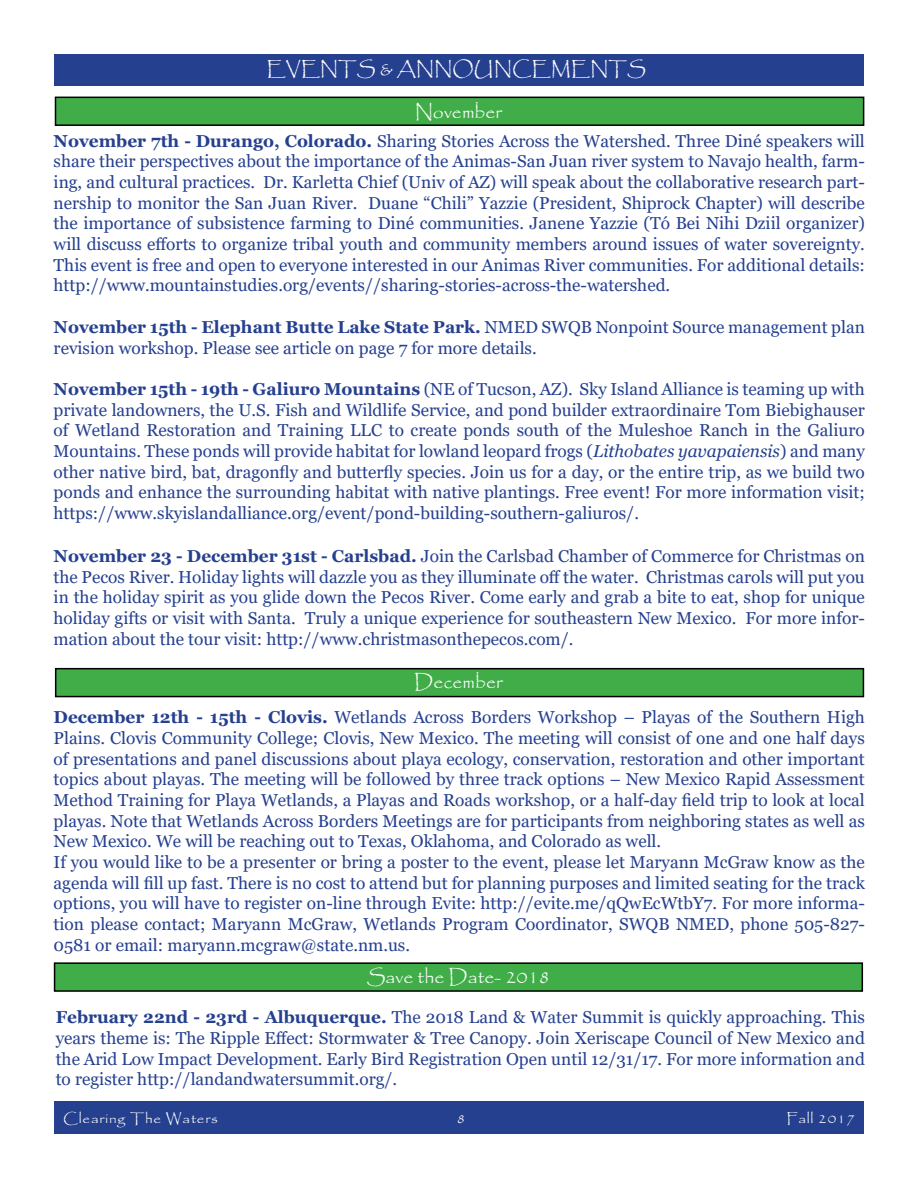
<style>
.page{position:relative;width:918px;height:1188px;background:#fff}
.page>*{position:absolute;margin:0;border:0;box-sizing:border-box;transform-origin:0 0}
.t1{font:19.5px "Papyrus";color:#fff}
.t2{font:17.25px/20.7px "Georgia";color:#25408f;text-align:justify}
.t3{font:13.95px "Papyrus";letter-spacing:.05em;color:#fff;scale:1.08 1}
.s1{font-weight:700}
.s2{font-style:italic}
</style>
<div class="page">
<div style="left:56px;top:669px;width:807px;height:28px;background:#41ad49"></div>
<div style="left:55px;top:668px;width:809px;height:29px;border:2px solid #000"></div>
<div style="left:54px;top:1102px;width:810px;height:32px;background:#25408f"></div>
<div style="left:56px;top:97px;width:808px;height:28px;background:#41ad49"></div>
<div style="left:55px;top:97px;width:809px;height:29px;border:2px solid #000"></div>
<div style="left:54px;top:54px;width:810px;height:31px;background:#25408f"></div>
<div style="left:55px;top:963px;width:807px;height:28px;background:#41ad49"></div>
<div style="left:54px;top:962px;width:809px;height:30px;border:2px solid #000"></div>
<p class="t1" style="left:266px;top:57px;width:381px">EVENTS &amp; ANNOUNCEMENTS</p>
<p class="t1" style="left:415px;top:100px;width:89px">November</p>
<p class="t2" style="left:54px;top:131px;width:813px"><span class="s1">November 7th - Durango, Colorado.</span> Sharing Stories Across the Watershed. Three Diné speakers will share their perspectives about the importance of the Animas-San Juan river system to Navajo health, farm&shy;ing, and cultural practices. Dr. Karletta Chief (Univ of AZ) will speak about the collaborative research part&shy;nership to monitor the San Juan River. Duane “Chili” Yazzie (President, Shiprock Chapter) will describe the importance of subsistence farming to Diné communities. Janene Yazzie (Tó Bei Nihi Dziil organizer) will discuss efforts to organize tribal youth and community members around issues of water sovereignty.<br>This event is free and open to everyone interested in our Animas River communities. For additional details: http://www.mountainstudies.org/events//sharing-stories-across-the-watershed.</p>
<p class="t2" style="left:54px;top:317px;width:813px"><span class="s1">November 15th - Elephant Butte Lake State Park.</span> NMED SWQB Nonpoint Source management plan revision workshop. Please see article on page 7 for more details.</p>
<p class="t2" style="left:54px;top:379px;width:813px"><span class="s1">November 15th - 19th - Galiuro Mountains</span> (NE of Tucson, AZ). Sky Island Alliance is teaming up with private landowners, the U.S. Fish and Wildlife Service, and pond builder extraordinaire Tom Biebighauser of Wetland Restoration and Training LLC to create ponds south of the Muleshoe Ranch in the Galiuro Mountains. These ponds will provide habitat for lowland leopard frogs (<span class="s2">Lithobates yavapaiensis</span>) and many other native bird, bat, dragonfly and butterfly species. Join us for a day, or the entire trip, as we build two ponds and enhance the surrounding habitat with native plantings. Free event! For more information visit; https://www.skyislandalliance.org/event/pond-building-southern-galiuros/.</p>
<p class="t2" style="left:54px;top:546px;width:813px"><span class="s1">November 23 - December 31st - Carlsbad.</span> Join the Carlsbad Chamber of Commerce for Christmas on the Pecos River. Holiday lights will dazzle you as they illuminate off the water. Christmas carols will put you in the holiday spirit as you glide down the Pecos River. Come early and grab a bite to eat, shop for unique holiday gifts or visit with Santa. Truly a unique experience for southeastern New Mexico. For more infor&shy;mation about the tour visit: http://www.christmasonthepecos.com/.</p>
<p class="t1" style="left:414px;top:670px;width:90px">December</p>
<p class="t2" style="left:54px;top:707px;width:813px"><span class="s1">December 12th - 15th - Clovis.</span> Wetlands Across Borders Workshop – Playas of the Southern High Plains. Clovis Community College; Clovis, New Mexico. The meeting will consist of one and one half days of presentations and panel discussions about playa ecology, conservation, restoration and other important topics about playas. The meeting will be followed by three track options – New Mexico Rapid Assessment Method Training for Playa Wetlands, a Playas and Roads workshop, or a half-day field trip to look at local playas. Note that Wetlands Across Borders Meetings are for participants from neighboring states as well as New Mexico. We will be reaching out to Texas, Oklahoma, and Colorado as well.</p>
<p class="t2" style="left:54px;top:852px;width:813px">If you would like to be a presenter or bring a poster to the event, please let Maryann McGraw know as the agenda will fill up fast. There is no cost to attend but for planning purposes and limited seating for the track options, you will have to register on-line through Evite: http://evite.me/qQwEcWtbY7. For more informa&shy;tion please contact; Maryann McGraw, Wetlands Program Coordinator, SWQB NMED, phone 505-827- 0581 or email: maryann.mcgraw@state.nm.us.</p>
<p class="t1" style="left:367px;top:965px;width:185px">Save the Date- 2018</p>
<p class="t2" style="left:56px;top:1007px;width:811px"><span class="s1">February 22nd - 23rd - Albuquerque.</span> The 2018 Land &amp; Water Summit is quickly approaching. This years theme is: The Ripple Effect: Stormwater &amp; Tree Canopy. Join Xeriscape Council of New Mexico and the Arid Low Impact Development. Early Bird Registration Open until 12/31/17. For more information and to register http://landandwatersummit.org/.</p>
<p class="t3" style="left:63px;top:1110px;width:145px">Clearing The Waters</p>
<p class="t3" style="left:457px;top:1110px;width:9px">8</p>
<p class="t3" style="left:786px;top:1110px;width:65px">Fall 2017</p>
</div>
